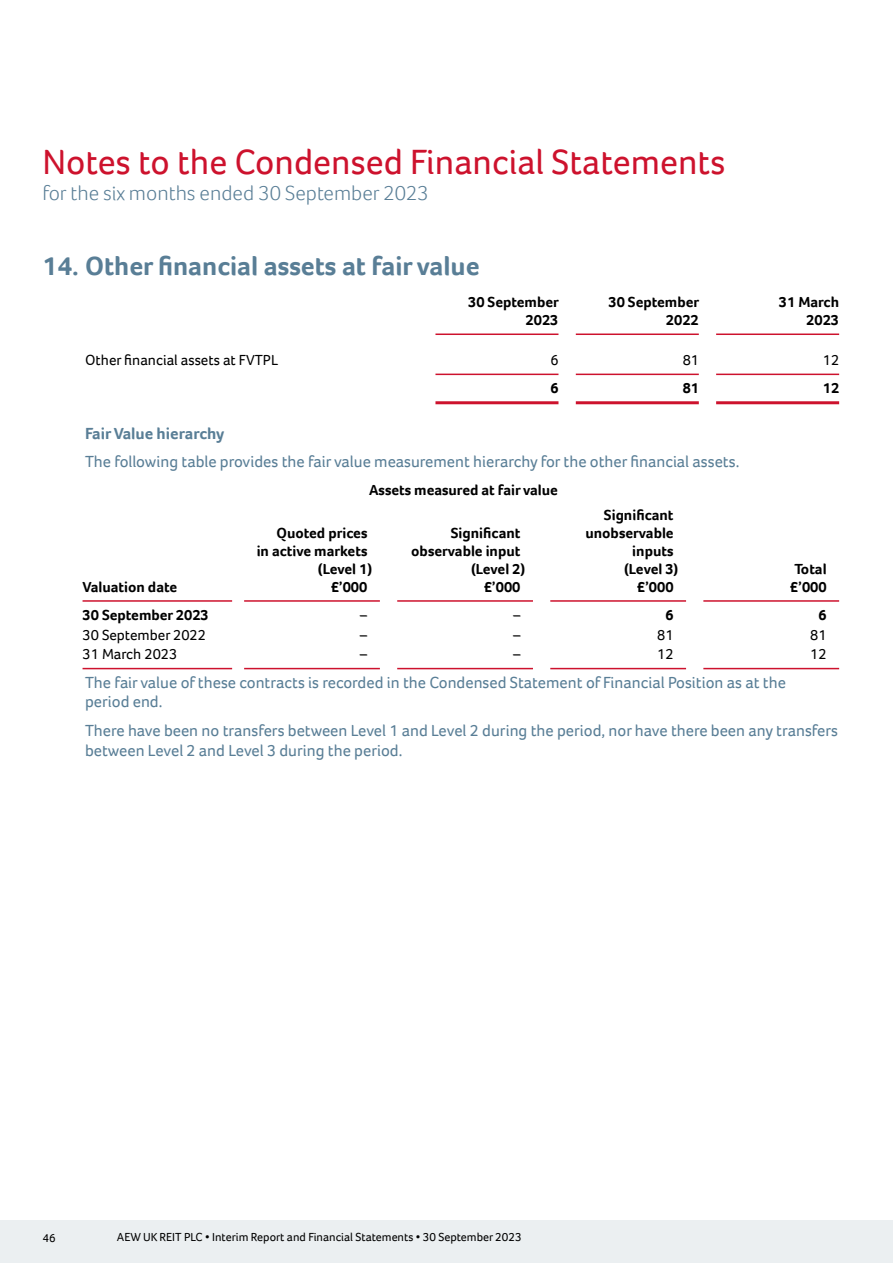
<style>
.page{position:relative;width:893px;height:1263px;background:#fff}
.page>*{position:absolute;margin:0;border:0;box-sizing:border-box;transform-origin:0 0}
.t1{font:36px "Foco";color:#cd122d}
.t2{font:700 27px "Foco";color:#597e96}
.t3{font:300 21px "Foco";color:#597e96}
.t4{font:16.5px/19.8px "Foco";color:#597e96}
.t5{font:700 16.5px "Foco";color:#597e96}
.t6{font:700 15px/18px "Foco";color:#000;text-align:right}
.t7{font:15px "Foco";color:#000}
.t8{font:12px "Foco";color:#000}
</style>
<div class="page">
<div style="left:0;top:1220px;width:893px;height:43px;background:#ebeff1"></div>
<hr style="left:435px;top:333px;width:123px;height:2px;background:#cd122d">
<hr style="left:576px;top:333px;width:123px;height:2px;background:#cd122d">
<hr style="left:716px;top:333px;width:123px;height:2px;background:#cd122d">
<hr style="left:435px;top:374px;width:123px;height:1px;background:#cd122d">
<hr style="left:576px;top:374px;width:123px;height:1px;background:#cd122d">
<hr style="left:716px;top:374px;width:123px;height:1px;background:#cd122d">
<hr style="left:435px;top:401px;width:123px;height:3px;background:#cd122d">
<hr style="left:576px;top:401px;width:123px;height:3px;background:#cd122d">
<hr style="left:716px;top:401px;width:123px;height:3px;background:#cd122d">
<hr style="left:83px;top:600px;width:149px;height:2px;background:#cd122d">
<hr style="left:244px;top:600px;width:136px;height:2px;background:#cd122d">
<hr style="left:397px;top:600px;width:136px;height:2px;background:#cd122d">
<hr style="left:550px;top:600px;width:136px;height:2px;background:#cd122d">
<hr style="left:703px;top:600px;width:136px;height:2px;background:#cd122d">
<hr style="left:83px;top:668px;width:149px;height:1px;background:#cd122d">
<hr style="left:244px;top:668px;width:136px;height:1px;background:#cd122d">
<hr style="left:397px;top:668px;width:136px;height:1px;background:#cd122d">
<hr style="left:550px;top:668px;width:136px;height:1px;background:#cd122d">
<hr style="left:703px;top:668px;width:136px;height:1px;background:#cd122d">
<h1 class="t1" style="left:43px;top:138px;width:684px">Notes to the Condensed Financial Statements</h1>
<p class="t3" style="left:43px;top:179px;width:388px">for the six months ended 30 September 2023</p>
<h2 class="t2" style="left:43px;top:248px;width:439px">14. Other financial assets at fair value</h2>
<p class="t6" style="left:468px;top:293px;width:92px">30 September<br>2023</p>
<p class="t6" style="left:608px;top:293px;width:92px">30 September<br>2022</p>
<p class="t6" style="left:779px;top:293px;width:62px">31 March<br>2023</p>
<p class="t7" style="left:85px;top:350px;width:195px">Other financial assets at FVTPL</p>
<p class="t7" style="left:551px;top:350px;width:10px">6</p>
<p class="t7" style="left:683px;top:350px;width:18px">81</p>
<p class="t7" style="left:823px;top:350px;width:18px">12</p>
<p class="t6" style="left:551px;top:379px;width:10px">6</p>
<p class="t6" style="left:683px;top:379px;width:18px">81</p>
<p class="t6" style="left:823px;top:379px;width:18px">12</p>
<p class="t5" style="left:85px;top:422px;width:141px">Fair Value hierarchy</p>
<p class="t4" style="left:85px;top:452px;width:656px">The following table provides the fair value measurement hierarchy for the other financial assets.</p>
<p class="t6" style="left:369px;top:481px;width:190px">Assets measured at fair value</p>
<p class="t6" style="left:83px;top:577px;width:96px">Valuation date</p>
<p class="t6" style="left:276px;top:523px;width:92px">Quoted prices</p>
<p class="t6" style="left:257px;top:541px;width:112px">in active markets</p>
<p class="t6" style="left:318px;top:559px;width:56px">(Level 1)</p>
<p class="t6" style="left:331px;top:577px;width:38px">£’000</p>
<p class="t6" style="left:451px;top:523px;width:71px">Significant</p>
<p class="t6" style="left:411px;top:541px;width:111px">observable input</p>
<p class="t6" style="left:471px;top:559px;width:56px">(Level 2)</p>
<p class="t6" style="left:484px;top:577px;width:38px">£’000</p>
<p class="t6" style="left:604px;top:505px;width:71px">Significant</p>
<p class="t6" style="left:585px;top:523px;width:90px">unobservable</p>
<p class="t6" style="left:632px;top:541px;width:43px">inputs</p>
<p class="t6" style="left:624px;top:559px;width:56px">(Level 3)</p>
<p class="t6" style="left:637px;top:577px;width:38px">£’000</p>
<p class="t6" style="left:790px;top:559px;width:38px;text-align:center">Total £’000</p>
<p class="t6" style="left:83px;top:606px;width:128px">30 September 2023</p>
<p class="t6" style="left:360px;top:606px;width:9px">–</p>
<p class="t6" style="left:513px;top:606px;width:9px">–</p>
<p class="t6" style="left:665px;top:606px;width:10px">6</p>
<p class="t6" style="left:818px;top:606px;width:10px">6</p>
<p class="t7" style="left:83px;top:625px;width:125px">30 September 2022</p>
<p class="t7" style="left:360px;top:625px;width:9px">–</p>
<p class="t7" style="left:513px;top:625px;width:9px">–</p>
<p class="t7" style="left:657px;top:625px;width:18px">81</p>
<p class="t7" style="left:810px;top:625px;width:18px">81</p>
<p class="t7" style="left:83px;top:644px;width:96px">31 March 2023</p>
<p class="t7" style="left:360px;top:644px;width:9px">–</p>
<p class="t7" style="left:513px;top:644px;width:9px">–</p>
<p class="t7" style="left:657px;top:644px;width:18px">12</p>
<p class="t7" style="left:810px;top:644px;width:18px">12</p>
<p class="t4" style="left:85px;top:672px;width:702px">The fair value of these contracts is recorded in the Condensed Statement of Financial Position as at the period end.</p>
<p class="t4" style="left:85px;top:720px;width:754px">There have been no transfers between Level 1 and Level 2 during the period, nor have there been any transfers between Level 2 and Level 3 during the period.</p>
<p class="t8" style="left:43px;top:1230px;width:15px">46</p>
<p class="t8" style="left:117px;top:1229px;width:406px">AEW UK REIT PLC • Interim Report and Financial Statements • 30 September 2023</p>
</div>
